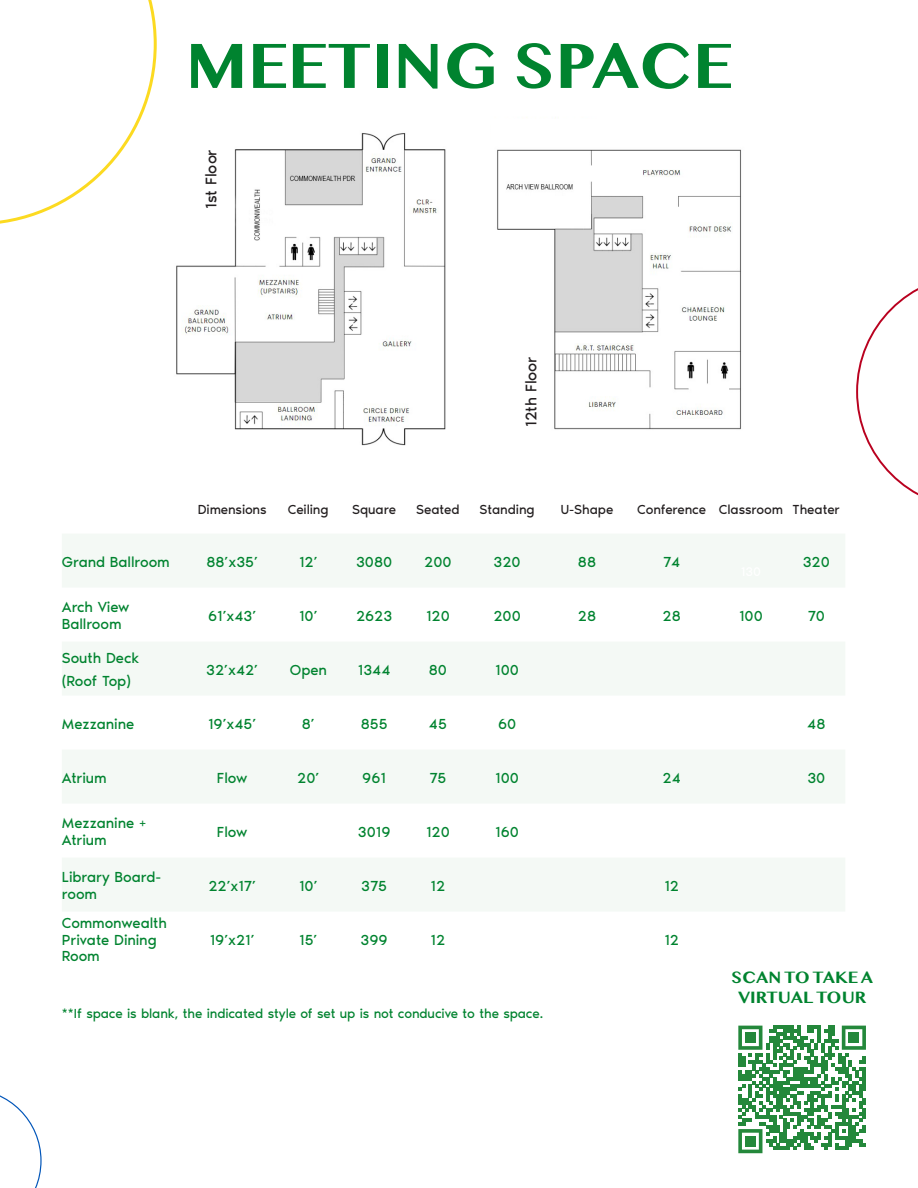
<style>
.page{position:relative;width:918px;height:1188px;background:#fff}
.page>*{position:absolute;margin:0;border:0;box-sizing:border-box;transform-origin:0 0}
.t1{font:700 66.45px "Malayalam MN";color:#00832f}
.t2{font:700 17.1px "Malayalam MN";color:#00832f}
.t3{font:15.9px "Noir Pro";color:#231f20}
.t4{font:15px/16.2px "Noir Pro";color:#00832f}
.t5{font:13.5px "Noir Pro";letter-spacing:-.01em;color:#231f20}
.t6{font:13.5px "Noir Pro";letter-spacing:-.01em;color:#00832f}
</style>
<div class="page">
<img style="left:176px;top:133px;width:270px;height:313px">
<svg style="left:0;top:0;width:157px;height:224px"></svg>
<img style="left:497px;top:149px;width:244px;height:281px">
<svg style="left:856px;top:288px;width:62px;height:208px"></svg>
<svg style="left:0;top:1095px;width:42px;height:93px"></svg>
<svg style="left:62px;top:534px;width:783px;height:377px;fill:#f4f9f5"></svg>
<svg style="left:738px;top:1026px;width:128px;height:127px"></svg>
<div style="left:745px;top:1033px;width:11px;height:10px;background:#24883b"></div>
<div style="left:849px;top:1033px;width:10px;height:10px;background:#24883b"></div>
<div style="left:745px;top:1136px;width:11px;height:10px;background:#24883b"></div>
<div style="left:219px;top:119px;width:115px;height:21px;background:#fff"></div>
<p class="t1" style="left:186px;top:34px;width:548px">MEETING SPACE</p>
<p class="t3" style="left:199px;top:209px;width:61px;rotate:-90deg">1st Floor</p>
<p class="t3" style="left:519px;top:427px;width:72px;rotate:-90deg">12th Floor</p>
<p class="t5" style="left:198px;top:499px;width:70px">Dimensions</p>
<p class="t5" style="left:288px;top:499px;width:42px">Ceiling</p>
<p class="t5" style="left:352px;top:499px;width:45px">Square</p>
<p class="t5" style="left:416px;top:499px;width:45px">Seated</p>
<p class="t5" style="left:479px;top:499px;width:57px">Standing</p>
<p class="t5" style="left:561px;top:499px;width:54px">U-Shape</p>
<p class="t5" style="left:637px;top:499px;width:70px">Conference</p>
<p class="t5" style="left:719px;top:499px;width:66px">Classroom</p>
<p class="t5" style="left:793px;top:499px;width:49px">Theater</p>
<p class="t4" style="left:62px;top:552px;width:109px">Grand Ballroom</p>
<p class="t4" style="left:206px;top:552px;width:53px">88’x35’</p>
<p class="t4" style="left:299px;top:552px;width:20px">12’</p>
<p class="t4" style="left:356px;top:552px;width:38px">3080</p>
<p class="t4" style="left:424px;top:552px;width:29px">200</p>
<p class="t4" style="left:494px;top:552px;width:29px">320</p>
<p class="t4" style="left:578px;top:552px;width:20px">88</p>
<p class="t4" style="left:663px;top:552px;width:19px">74</p>
<p class="t4" style="left:803px;top:552px;width:29px">320</p>
<p class="t4" style="left:62px;top:598px;width:69px">Arch View<br>Ballroom</p>
<p class="t4" style="left:208px;top:606px;width:50px">61’x43’</p>
<p class="t4" style="left:299px;top:606px;width:20px">10’</p>
<p class="t4" style="left:356px;top:606px;width:38px">2623</p>
<p class="t4" style="left:426px;top:606px;width:25px">120</p>
<p class="t4" style="left:493px;top:606px;width:29px">200</p>
<p class="t4" style="left:578px;top:606px;width:20px">28</p>
<p class="t4" style="left:663px;top:606px;width:20px">28</p>
<p class="t4" style="left:739px;top:606px;width:25px">100</p>
<p class="t4" style="left:808px;top:606px;width:19px">70</p>
<p class="t4" style="left:62px;top:649px;width:79px">South Deck</p>
<p class="t4" style="left:62px;top:672px;width:71px">(Roof Top)</p>
<p class="t4" style="left:206px;top:660px;width:53px">32’x42’</p>
<p class="t4" style="left:290px;top:660px;width:38px">Open</p>
<p class="t4" style="left:358px;top:660px;width:34px">1344</p>
<p class="t4" style="left:429px;top:660px;width:20px">80</p>
<p class="t4" style="left:495px;top:660px;width:25px">100</p>
<p class="t4" style="left:62px;top:714px;width:74px">Mezzanine</p>
<p class="t4" style="left:208px;top:714px;width:50px">19’x45’</p>
<p class="t4" style="left:302px;top:714px;width:14px">8’</p>
<p class="t4" style="left:361px;top:714px;width:28px">855</p>
<p class="t4" style="left:429px;top:714px;width:19px">45</p>
<p class="t4" style="left:498px;top:714px;width:20px">60</p>
<p class="t4" style="left:807px;top:714px;width:20px">48</p>
<p class="t4" style="left:62px;top:768px;width:46px">Atrium</p>
<p class="t4" style="left:217px;top:768px;width:32px">Flow</p>
<p class="t4" style="left:297px;top:768px;width:24px">20’</p>
<p class="t4" style="left:362px;top:768px;width:25px">961</p>
<p class="t4" style="left:429px;top:768px;width:19px">75</p>
<p class="t4" style="left:495px;top:768px;width:25px">100</p>
<p class="t4" style="left:663px;top:768px;width:20px">24</p>
<p class="t4" style="left:807px;top:768px;width:19px">30</p>
<p class="t4" style="left:62px;top:814px;width:86px">Mezzanine +<br>Atrium</p>
<p class="t4" style="left:217px;top:822px;width:32px">Flow</p>
<p class="t4" style="left:358px;top:822px;width:34px">3019</p>
<p class="t4" style="left:426px;top:822px;width:25px">120</p>
<p class="t4" style="left:495px;top:822px;width:25px">160</p>
<p class="t4" style="left:62px;top:868px;width:101px">Library Board&shy;room</p>
<p class="t4" style="left:208px;top:876px;width:49px">22’x17’</p>
<p class="t4" style="left:299px;top:876px;width:20px">10’</p>
<p class="t4" style="left:361px;top:876px;width:27px">375</p>
<p class="t4" style="left:431px;top:876px;width:16px">12</p>
<p class="t4" style="left:664px;top:876px;width:16px">12</p>
<p class="t4" style="left:62px;top:914px;width:107px">Commonwealth<br>Private Dining<br>Room</p>
<p class="t4" style="left:210px;top:930px;width:46px">19’x21’</p>
<p class="t4" style="left:299px;top:930px;width:20px">15’</p>
<p class="t4" style="left:361px;top:930px;width:29px">399</p>
<p class="t4" style="left:431px;top:930px;width:16px">12</p>
<p class="t4" style="left:664px;top:930px;width:16px">12</p>
<p class="t6" style="left:62px;top:1004px;width:483px">**If space is blank, the indicated style of set up is not conducive to the space.</p>
<p class="t2" style="left:731px;top:969px;width:144px">SCAN TO TAKE A</p>
<p class="t2" style="left:738px;top:989px;width:129px">VIRTUAL TOUR</p>
</div>
